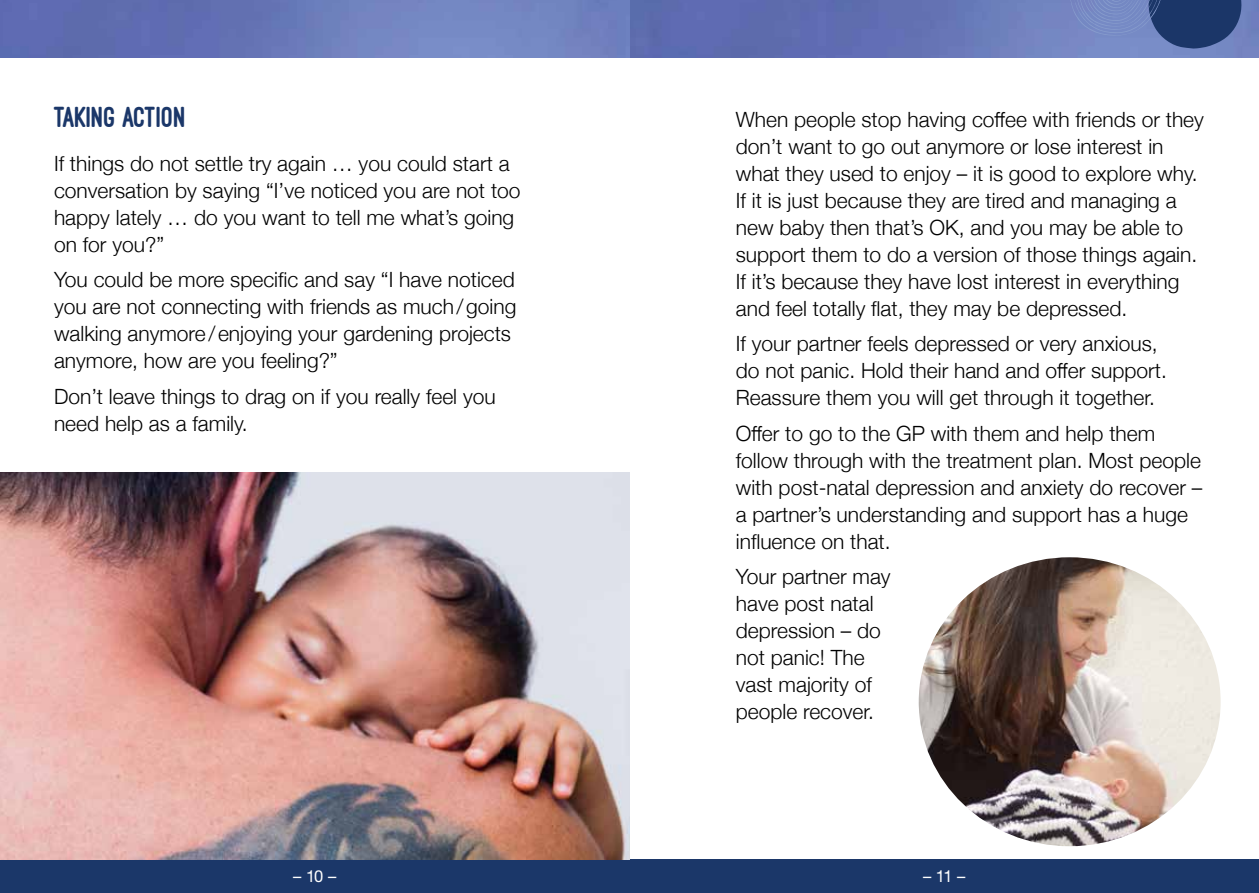
<style>
.page{position:relative;width:1259px;height:893px;background:#fff}
.page>*{position:absolute;margin:0;border:0;box-sizing:border-box;transform-origin:0 0}
.t1{font:800 30px "Ostrich Sans";color:#1b3769}
.t2{font:300 21px/27px "Helvetica Neue";color:#000}
.t3{font:16.5px "Helvetica Neue CE";color:#fff}
</style>
<div class="page">
<img style="left:0;top:0;width:1259px;height:57px">
<svg style="left:1070px;top:0;width:171px;height:48px"></svg>
<div style="left:0;top:860px;width:629px;height:33px;background:#1b3769"></div>
<div style="left:629px;top:860px;width:630px;height:33px;background:#1b3769"></div>
<img style="left:918px;top:557px;width:302px;height:289px">
<img style="left:0;top:472px;width:629px;height:388px">
<h1 class="t1" style="left:54px;top:101px;width:134px">TAKING ACTION</h1>
<p class="t2" style="left:54px;top:148px;width:468px">If things do not settle try again … you could start a conversation by saying “I’ve noticed you are not too happy lately … do you want to tell me what’s going on for you?”</p>
<p class="t2" style="left:54px;top:265px;width:464px">You could be more specific and say “I have noticed you are not connecting with friends as much/going walking anymore/enjoying your gardening projects anymore, how are you feeling?”</p>
<p class="t2" style="left:54px;top:381px;width:443px">Don’t leave things to drag on if you really feel you need help as a family.</p>
<p class="t2" style="left:736px;top:104px;width:469px">When people stop having coffee with friends or they don’t want to go out anymore or lose interest in what they used to enjoy – it is good to explore why.<br>If it is just because they are tired and managing a new baby then that’s OK, and you may be able to support them to do a version of those things again.<br>If it’s because they have lost interest in everything and feel totally flat, they may be depressed.</p>
<p class="t2" style="left:736px;top:329px;width:433px">If your partner feels depressed or very anxious, do not panic. Hold their hand and offer support.<br>Reassure them you will get through it together.</p>
<p class="t2" style="left:736px;top:418px;width:468px">Offer to go to the GP with them and help them follow through with the treatment plan. Most people with post-natal depression and anxiety do recover – a partner’s understanding and support has a huge influence on that.</p>
<p class="t2" style="left:736px;top:562px;width:156px">Your partner may have post natal depression – do not panic! The vast majority of people recover.</p>
<p class="t3" style="left:293px;top:866px;width:45px">– 10 –</p>
<p class="t3" style="left:923px;top:866px;width:44px">– 11 –</p>
</div>
